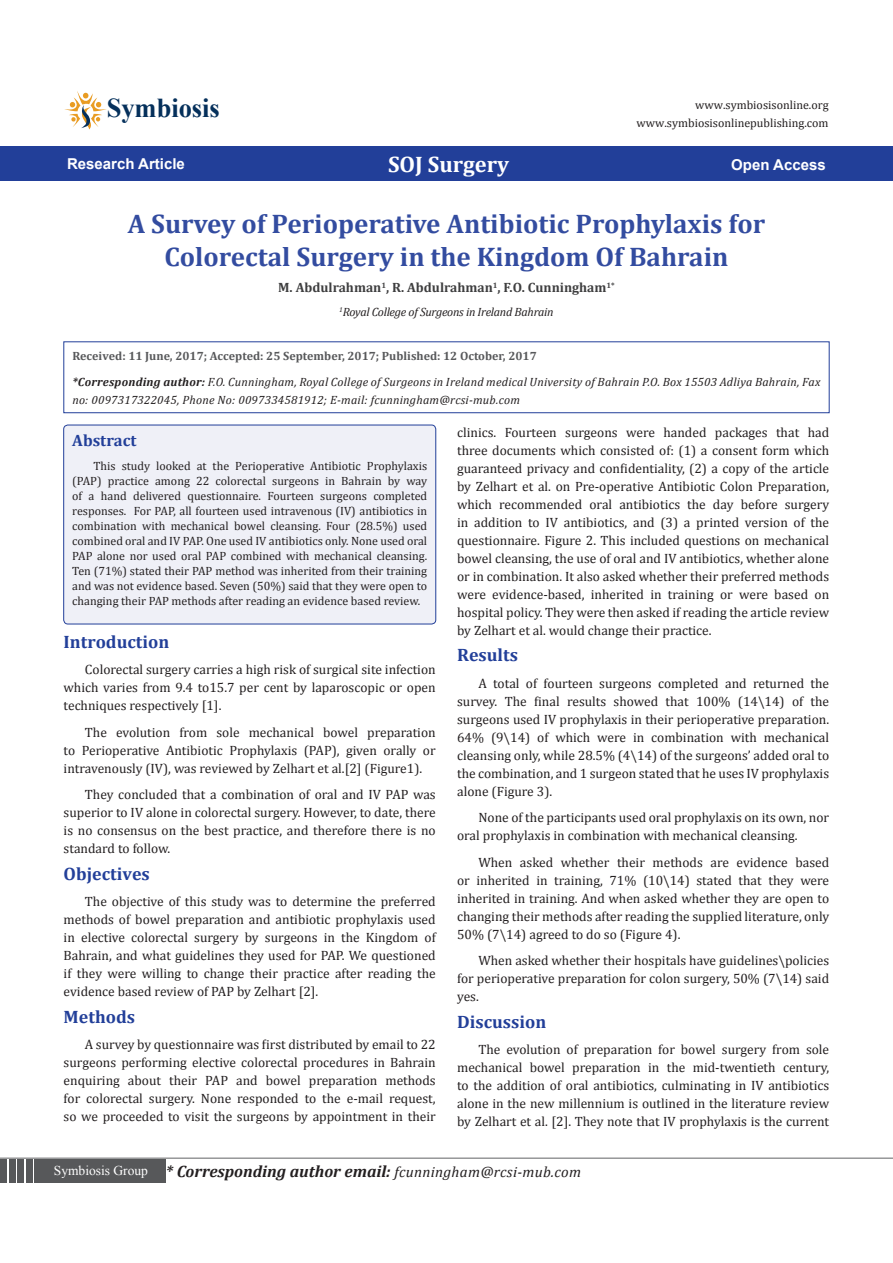
<style>
.page{position:relative;width:893px;height:1263px;background:#fff}
.page>*{position:absolute;margin:0;border:0;box-sizing:border-box;transform-origin:0 0}
.t1{font:700 27.3px "Times New Roman";color:#05305b}
.t2{font:700 27px/33px "Cambria";color:#334ca0;text-align:center}
.Default{font:700 22.5px "Cambria";color:#fff}
.t3{font:700 18px "Cambria";color:#223f99}
.t4{font:italic 700 16.5px "Cambria";color:#231f20}
.Sideheadings{font:700 16.5px "Cambria";color:#223f99}
.Default-2{font:700 15px "Arial";color:#fff}
.t5{font:13.5px/18px "Cambria";color:#231f20;text-align:justify}
.t6{font:700 13.5px "Cambria";color:#3e3e3f}
.t7{font:13.5px "Times New Roman";color:#fff}
.List_Paragraph{font:12px/15px "Cambria";color:#231f20;text-align:justify}
.Pa8{font:italic 12px/18px "Cambria";letter-spacing:.02em;color:#231f20}
.Pa8-2{font:700 12px "Cambria";color:#57585a}
.Pa0{font:12px "Cambria";color:#221e1f}
.Pa8-3{font:italic 12px "Cambria";letter-spacing:-.02em;color:#231f20}
.s1{font-weight:700}
.s2{font-weight:400;font-size:15px}
</style>
<div class="page">
<div style="left:0;top:146px;width:893px;height:35px;background:#223f99"></div>
<div style="left:64px;top:425px;width:372px;height:199px;background:#eff0f7;border-radius:4px"></div>
<div style="left:64px;top:425px;width:372px;height:199px;border:1px solid #223f99;border-radius:4px"></div>
<svg style="left:64px;top:342px;width:765px;height:71px"></svg>
<svg style="left:64px;top:91px;width:43px;height:38px"></svg>
<div style="left:1px;top:1160px;width:6px;height:23px;background:#57585a"></div>
<div style="left:9px;top:1160px;width:7px;height:23px;background:#57585a"></div>
<div style="left:18px;top:1160px;width:6px;height:23px;background:#57585a"></div>
<div style="left:26px;top:1160px;width:7px;height:23px;background:#57585a"></div>
<div style="left:35px;top:1160px;width:131px;height:23px;background:#57585a"></div>
<hr style="left:0;top:1158px;width:893px;height:1px;background:#626365">
<p class="t1" style="left:107px;top:89px;width:115px">Symbiosis</p>
<p class="Pa0" style="left:695px;top:98px;width:135px">www.symbiosisonline.org</p>
<p class="Pa0" style="left:637px;top:116px;width:193px">www.symbiosisonlinepublishing.com</p>
<p class="Default-2" style="left:67px;top:154px;width:119px">Research Article</p>
<p class="Default" style="left:388px;top:149px;width:122px">SOJ Surgery</p>
<p class="Default-2" style="left:731px;top:154px;width:96px">Open Access</p>
<p class="t2" style="left:128px;top:206px;width:639px">A Survey of Perioperative Antibiotic Prophylaxis for<br>Colorectal Surgery in the Kingdom Of Bahrain</p>
<p class="t6" style="left:278px;top:278px;width:338px">M. Abdulrahman<sup>1</sup>, R. Abdulrahman<sup>1</sup>, F.O. Cunningham<sup>1*</sup></p>
<p class="Pa8-3" style="left:339px;top:303px;width:216px"><sup>1</sup>Royal College of Surgeons in Ireland Bahrain</p>
<p class="Pa8-2" style="left:72px;top:347px;width:466px">Received: 11 June, 2017; Accepted: 25 September, 2017; Published: 12 October, 2017</p>
<p class="Pa8" style="left:72px;top:373px;width:750px"><span class="s1">*Corresponding author:</span> F.O. Cunningham, Royal College of Surgeons in Ireland medical University of Bahrain P.O. Box 15503 Adliya Bahrain, Fax no: 0097317322045, Phone No: 0097334581912; E-mail: fcunningham@rcsi-mub.com</p>
<p class="Sideheadings" style="left:72px;top:429px;width:66px">Abstract</p>
<p class="List_Paragraph" style="left:72px;top:458px;width:356px;text-indent:21px">This study looked at the Perioperative Antibiotic Prophylaxis (PAP) practice among 22 colorectal surgeons in Bahrain by way of a hand delivered questionnaire. Fourteen surgeons completed responses. For PAP, all fourteen used intravenous (IV) antibiotics in combination with mechanical bowel cleansing. Four (28.5%) used combined oral and IV PAP. One used IV antibiotics only. None used oral PAP alone nor used oral PAP combined with mechanical cleansing.<br>Ten (71%) stated their PAP method was inherited from their training and was not evidence based. Seven (50%) said that they were open to changing their PAP methods after reading an evidence based review.</p>
<p class="t3" style="left:64px;top:629px;width:107px">Introduction</p>
<p class="t5" style="left:64px;top:660px;width:374px;text-indent:21px">Colorectal surgery carries a high risk of surgical site infection which varies from 9.4 to15.7 per cent by laparoscopic or open techniques respectively [1].</p>
<p class="t5" style="left:64px;top:723px;width:374px;text-indent:21px">The evolution from sole mechanical bowel preparation to Perioperative Antibiotic Prophylaxis (PAP), given orally or intravenously (IV), was reviewed by Zelhart et al.[2] (Figure1).</p>
<p class="t5" style="left:64px;top:785px;width:374px;text-indent:21px">They concluded that a combination of oral and IV PAP was superior to IV alone in colorectal surgery. However, to date, there is no consensus on the best practice, and therefore there is no standard to follow.</p>
<p class="t3" style="left:64px;top:861px;width:88px">Objectives</p>
<p class="t5" style="left:64px;top:892px;width:374px;text-indent:21px">The objective of this study was to determine the preferred methods of bowel preparation and antibiotic prophylaxis used in elective colorectal surgery by surgeons in the Kingdom of Bahrain, and what guidelines they used for PAP. We questioned if they were willing to change their practice after reading the evidence based review of PAP by Zelhart [2].</p>
<p class="t3" style="left:64px;top:1004px;width:73px">Methods</p>
<p class="t5" style="left:64px;top:1035px;width:374px;text-indent:21px">A survey by questionnaire was first distributed by email to 22 surgeons performing elective colorectal procedures in Bahrain enquiring about their PAP and bowel preparation methods for colorectal surgery. None responded to the e-mail request, so we proceeded to visit the surgeons by appointment in their</p>
<p class="t5" style="left:457px;top:423px;width:374px">clinics. Fourteen surgeons were handed packages that had three documents which consisted of: (1) a consent form which guaranteed privacy and confidentiality, (2) a copy of the article by Zelhart et al. on Pre-operative Antibiotic Colon Preparation, which recommended oral antibiotics the day before surgery in addition to IV antibiotics, and (3) a printed version of the questionnaire. Figure 2. This included questions on mechanical bowel cleansing, the use of oral and IV antibiotics, whether alone or in combination. It also asked whether their preferred methods were evidence-based, inherited in training or were based on hospital policy. They were then asked if reading the article review by Zelhart et al. would change their practice.</p>
<p class="t3" style="left:457px;top:642px;width:62px">Results</p>
<p class="t5" style="left:457px;top:674px;width:374px;text-indent:21px">A total of fourteen surgeons completed and returned the survey. The final results showed that 100% (14\14) of the surgeons used IV prophylaxis in their perioperative preparation.<br>64% (9\14) of which were in combination with mechanical cleansing only, while 28.5% (4\14) of the surgeons’ added oral to the combination, and 1 surgeon stated that he uses IV prophylaxis alone (Figure 3).</p>
<p class="t5" style="left:457px;top:808px;width:374px;text-indent:21px">None of the participants used oral prophylaxis on its own, nor oral prophylaxis in combination with mechanical cleansing.</p>
<p class="t5" style="left:457px;top:853px;width:374px;text-indent:21px">When asked whether their methods are evidence based or inherited in training, 71% (10\14) stated that they were inherited in training. And when asked whether they are open to changing their methods after reading the supplied literature, only 50% (7\14) agreed to do so (Figure 4).</p>
<p class="t5" style="left:457px;top:951px;width:374px;text-indent:21px">When asked whether their hospitals have guidelines\policies for perioperative preparation for colon surgery, 50% (7\14) said yes.</p>
<p class="t3" style="left:457px;top:1009px;width:91px">Discussion</p>
<p class="t5" style="left:457px;top:1040px;width:374px;text-indent:21px">The evolution of preparation for bowel surgery from sole mechanical bowel preparation in the mid-twentieth century, to the addition of oral antibiotics, culminating in IV antibiotics alone in the new millennium is outlined in the literature review by Zelhart et al. [2]. They note that IV prophylaxis is the current</p>
<p class="t7" style="left:54px;top:1161px;width:96px">Symbiosis Group</p>
<p class="t4" style="left:166px;top:1160px;width:417px">* Corresponding author email: <span class="s2">fcunningham@rcsi-mub.com</span></p>
</div>
